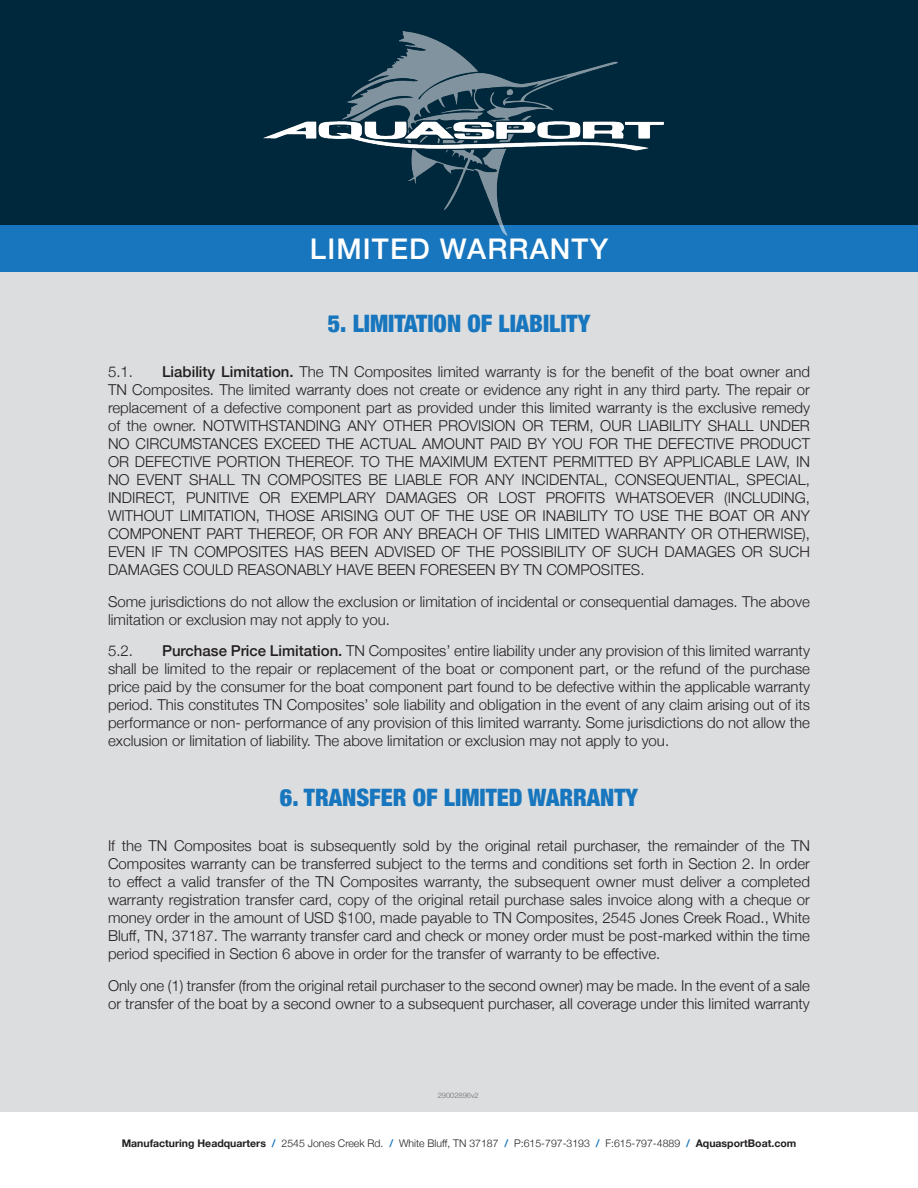
<style>
.page{position:relative;width:918px;height:1188px;background:#fff}
.page>*{position:absolute;margin:0;border:0;box-sizing:border-box;transform-origin:0 0}
.t1{font:500 28.5px "Helvetica Neue";letter-spacing:.04em;color:#fff}
.t2{font:900 condensed 24px "Helvetica Neue";color:#1776bd}
.t3{font:300 15px/18px "Helvetica Neue";color:#231f20;text-align:justify}
.t4{font:300 10.5px "Helvetica Neue";color:#231f20}
.t5{font:300 9px "Helvetica Neue";color:#76787b}
.t6{font:300 7.5px "Helvetica Neue";color:#6c6d70}
.s1{font-weight:500}
.s2{font-weight:700}
.s3{font-weight:700;color:#1776bd}
</style>
<div class="page">
<div style="left:0;top:219px;width:918px;height:893px;background:#dcdddf"></div>
<div style="left:0;top:0;width:918px;height:271px;background:#00283d"></div>
<div style="left:0;top:225px;width:918px;height:46px;background:#1776bd"></div>
<img style="left:264px;top:31px;width:400px;height:204px">
<h1 class="t1" style="left:310px;top:225px;width:300px">LIMITED WARRANTY</h1>
<p class="t2" style="left:328px;top:304px;width:264px">5. LIMITATION OF LIABILITY</p>
<p class="t3" style="left:108px;top:362px;width:704px;text-indent:54px"><span class="s1">Liability Limitation.</span> The TN Composites limited warranty is for the benefit of the boat owner and TN Composites. The limited warranty does not create or evidence any right in any third party. The repair or replacement of a defective component part as provided under this limited warranty is the exclusive remedy of the owner. NOTWITHSTANDING ANY OTHER PROVISION OR TERM, OUR LIABILITY SHALL UNDER NO CIRCUMSTANCES EXCEED THE ACTUAL AMOUNT PAID BY YOU FOR THE DEFECTIVE PRODUCT OR DEFECTIVE PORTION THEREOF. TO THE MAXIMUM EXTENT PERMITTED BY APPLICABLE LAW, IN NO EVENT SHALL TN COMPOSITES BE LIABLE FOR ANY INCIDENTAL, CONSEQUENTIAL, SPECIAL, INDIRECT, PUNITIVE OR EXEMPLARY DAMAGES OR LOST PROFITS WHATSOEVER (INCLUDING, WITHOUT LIMITATION, THOSE ARISING OUT OF THE USE OR INABILITY TO USE THE BOAT OR ANY COMPONENT PART THEREOF, OR FOR ANY BREACH OF THIS LIMITED WARRANTY OR OTHERWISE), EVEN IF TN COMPOSITES HAS BEEN ADVISED OF THE POSSIBILITY OF SUCH DAMAGES OR SUCH DAMAGES COULD REASONABLY HAVE BEEN FORESEEN BY TN COMPOSITES.</p>
<p class="t3" style="left:108px;top:591px;width:703px">Some jurisdictions do not allow the exclusion or limitation of incidental or consequential damages. The above limitation or exclusion may not apply to you.</p>
<p class="t3" style="left:108px;top:641px;width:27px">5.2.</p>
<p class="t3" style="left:108px;top:362px;width:27px">5.1.</p>
<p class="t3" style="left:108px;top:641px;width:704px;text-indent:54px"><span class="s1">Purchase Price Limitation.</span> TN Composites’ entire liability under any provision of this limited warranty shall be limited to the repair or replacement of the boat or component part, or the refund of the purchase price paid by the consumer for the boat component part found to be defective within the applicable warranty period. This constitutes TN Composites’ sole liability and obligation in the event of any claim arising out of its performance or non- performance of any provision of this limited warranty. Some jurisdictions do not allow the exclusion or limitation of liability. The above limitation or exclusion may not apply to you.</p>
<p class="t2" style="left:280px;top:778px;width:360px">6. TRANSFER OF LIMITED WARRANTY</p>
<p class="t3" style="left:108px;top:836px;width:704px">If the TN Composites boat is subsequently sold by the original retail purchaser, the remainder of the TN Composites warranty can be transferred subject to the terms and conditions set forth in Section 2. In order to effect a valid transfer of the TN Composites warranty, the subsequent owner must deliver a completed warranty registration transfer card, copy of the original retail purchase sales invoice along with a cheque or money order in the amount of USD $100, made payable to TN Composites, 2545 Jones Creek Road., White Bluff, TN, 37187. The warranty transfer card and check or money order must be post-marked within the time period specified in Section 6 above in order for the transfer of warranty to be effective.</p>
<p class="t3" style="left:108px;top:975px;width:704px">Only one (1) transfer (from the original retail purchaser to the second owner) may be made. In the event of a sale or transfer of the boat by a second owner to a subsequent purchaser, all coverage under this limited warranty</p>
<p class="t6" style="left:438px;top:1089px;width:43px">29002896v2</p>
<p class="t5" style="left:432px;top:1089px;width:56px">117322898v1</p>
<p class="t4" style="left:122px;top:1135px;width:676px"><span class="s2">Manufacturing Headquarters</span> <span class="s3">/</span> 2545 Jones Creek Rd. <span class="s3">/</span> White Bluff, TN 37187 <span class="s3">/</span> P:615-797-3193 <span class="s3">/</span> F:615-797-4889 <span class="s3">/</span> <span class="s2">AquasportBoat.com</span></p>
</div>
